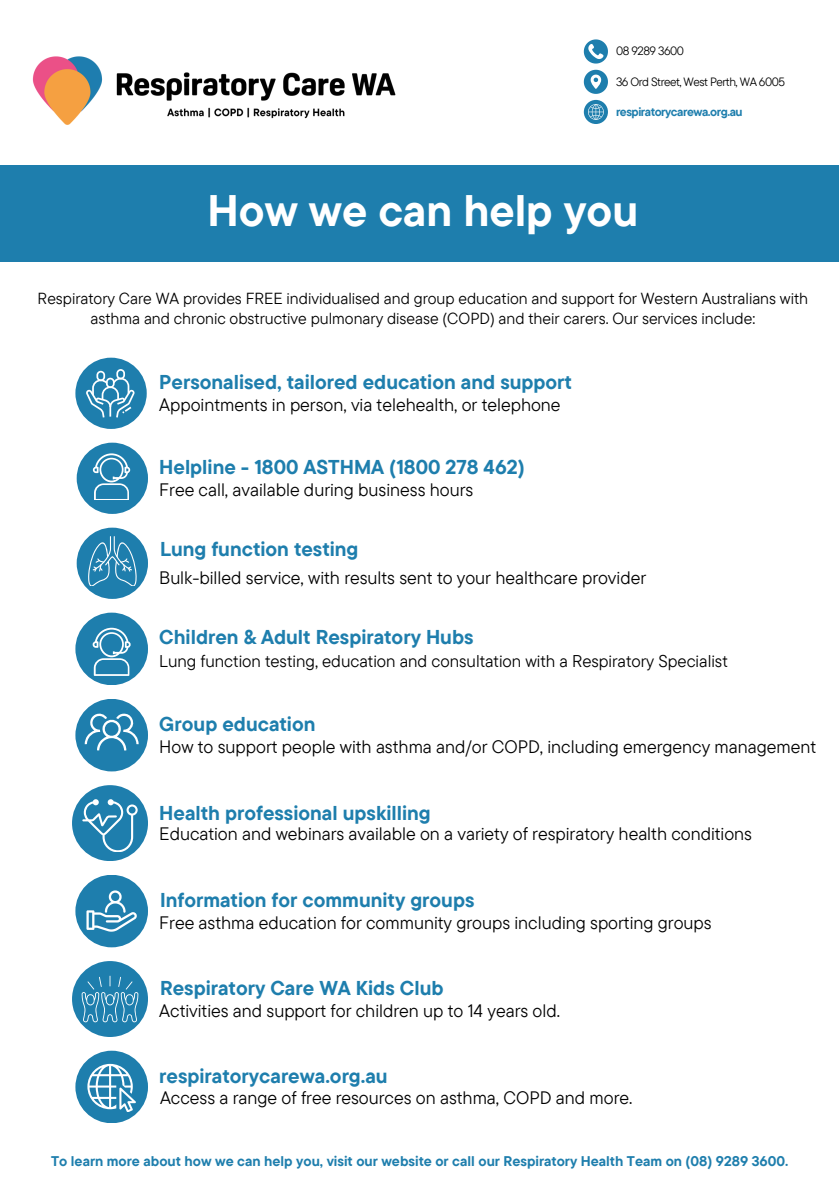
<style>
.page{position:relative;width:839px;height:1191px;background:#fff}
.page>*{position:absolute;margin:0;border:0;box-sizing:border-box;transform-origin:0 0}
.t1{font:700 44px "TT Commons Pro";color:#fff}
.t2{font:700 20px "TT Commons Pro";color:#1e7ead}
.t3{font:18px "TT Commons Pro";color:#000}
.t4{font:17px "TT Commons Pro";color:#000}
.t5{font:16px/20px "TT Commons Pro";color:#000;text-align:center}
.t6{font:700 14px "TT Commons Pro";color:#1e7ead}
.t7{font:12px "TT Commons Pro";letter-spacing:-.04em;color:#000}
.t8{font:700 12px "TT Commons Pro";letter-spacing:-.04em;color:#1e7ead}
</style>
<div class="page">
<div style="left:0;top:165px;width:838px;height:97px;background:#1e7ead"></div>
<svg style="left:583px;top:39px;width:24px;height:24px"></svg>
<svg style="left:583px;top:70px;width:24px;height:24px"></svg>
<svg style="left:583px;top:100px;width:24px;height:24px"></svg>
<div style="left:75px;top:358px;width:72px;height:71px;background:#1e7ead;border-radius:50%"></div>
<svg style="left:86px;top:369px;width:48px;height:49px"></svg>
<div style="left:77px;top:443px;width:71px;height:71px;background:#1e7ead;border-radius:50%"></div>
<svg style="left:93px;top:453px;width:37px;height:47px"></svg>
<div style="left:77px;top:528px;width:71px;height:71px;background:#1e7ead;border-radius:50%"></div>
<svg style="left:88px;top:536px;width:49px;height:50px"></svg>
<div style="left:75px;top:613px;width:73px;height:72px;background:#1e7ead;border-radius:50%"></div>
<svg style="left:93px;top:628px;width:38px;height:48px"></svg>
<div style="left:75px;top:699px;width:73px;height:72px;background:#1e7ead;border-radius:50%"></div>
<svg style="left:85px;top:713px;width:54px;height:37px"></svg>
<div style="left:72px;top:785px;width:76px;height:76px;background:#1e7ead;border-radius:50%"></div>
<svg style="left:82px;top:799px;width:55px;height:53px"></svg>
<div style="left:72px;top:961px;width:76px;height:76px;background:#1e7ead;border-radius:50%"></div>
<svg style="left:82px;top:976px;width:56px;height:46px"></svg>
<div style="left:75px;top:1051px;width:73px;height:72px;background:#1e7ead;border-radius:50%"></div>
<svg style="left:87px;top:1064px;width:48px;height:48px"></svg>
<img style="left:32px;top:56px;width:364px;height:69px">
<div style="left:75px;top:875px;width:73px;height:72px;background:#1e7ead;border-radius:50%"></div>
<svg style="left:86px;top:890px;width:51px;height:42px"></svg>
<p class="t7" style="left:616px;top:43px;width:69px">08 9289 3600</p>
<p class="t7" style="left:616px;top:74px;width:171px">36 Ord Street, West Perth, WA 6005</p>
<p class="t8" style="left:616px;top:104px;width:128px">respiratorycarewa.org.au</p>
<h2 class="t1" style="left:207px;top:182px;width:432px">How we can help you</h2>
<h3 class="t5" style="left:38px;top:288px;width:772px">Respiratory Care WA provides FREE individualised and group education and support for Western Australians with asthma and chronic obstructive pulmonary disease (COPD) and their carers. Our services include:</h3>
<p class="t2" style="left:159px;top:369px;width:414px">Personalised, tailored education and support</p>
<p class="t3" style="left:159px;top:393px;width:403px">Appointments in person, via telehealth, or telephone</p>
<h6 class="t2" style="left:159px;top:454px;width:367px">Helpline - 1800 ASTHMA (1800 278 462)</h6>
<h1 class="t3" style="left:159px;top:478px;width:315px">Free call, available during business hours</h1>
<h4 class="t2" style="left:160px;top:536px;width:200px">Lung function testing</h4>
<p class="t3" style="left:159px;top:566px;width:488px">Bulk-billed service, with results sent to your healthcare provider</p>
<p class="t2" style="left:159px;top:624px;width:316px">Children &amp; Adult Respiratory Hubs</p>
<p class="t4" style="left:159px;top:650px;width:570px">Lung function testing, education and consultation with a Respiratory Specialist</p>
<p class="t2" style="left:159px;top:711px;width:158px">Group education</p>
<p class="t3" style="left:159px;top:735px;width:658px">How to support people with asthma and/or COPD, including emergency management</p>
<p class="t2" style="left:159px;top:800px;width:273px">Health professional upskilling</p>
<p class="t3" style="left:159px;top:822px;width:594px">Education and webinars available on a variety of respiratory health conditions</p>
<p class="t2" style="left:160px;top:887px;width:316px">Information for community groups</p>
<p class="t3" style="left:159px;top:911px;width:554px">Free asthma education for community groups including sporting groups</p>
<h2 class="t2" style="left:160px;top:975px;width:285px">Respiratory Care WA Kids Club</h2>
<h3 class="t3" style="left:159px;top:999px;width:402px">Activities and support for children up to 14 years old.</h3>
<h2 class="t2" style="left:159px;top:1063px;width:230px">respiratorycarewa.org.au</h2>
<h3 class="t3" style="left:160px;top:1086px;width:474px">Access a range of free resources on asthma, COPD and more.</h3>
<h2 class="t6" style="left:51px;top:1152px;width:738px">To learn more about how we can help you, visit our website or call our Respiratory Health Team on (08) 9289 3600.</h2>
</div>
